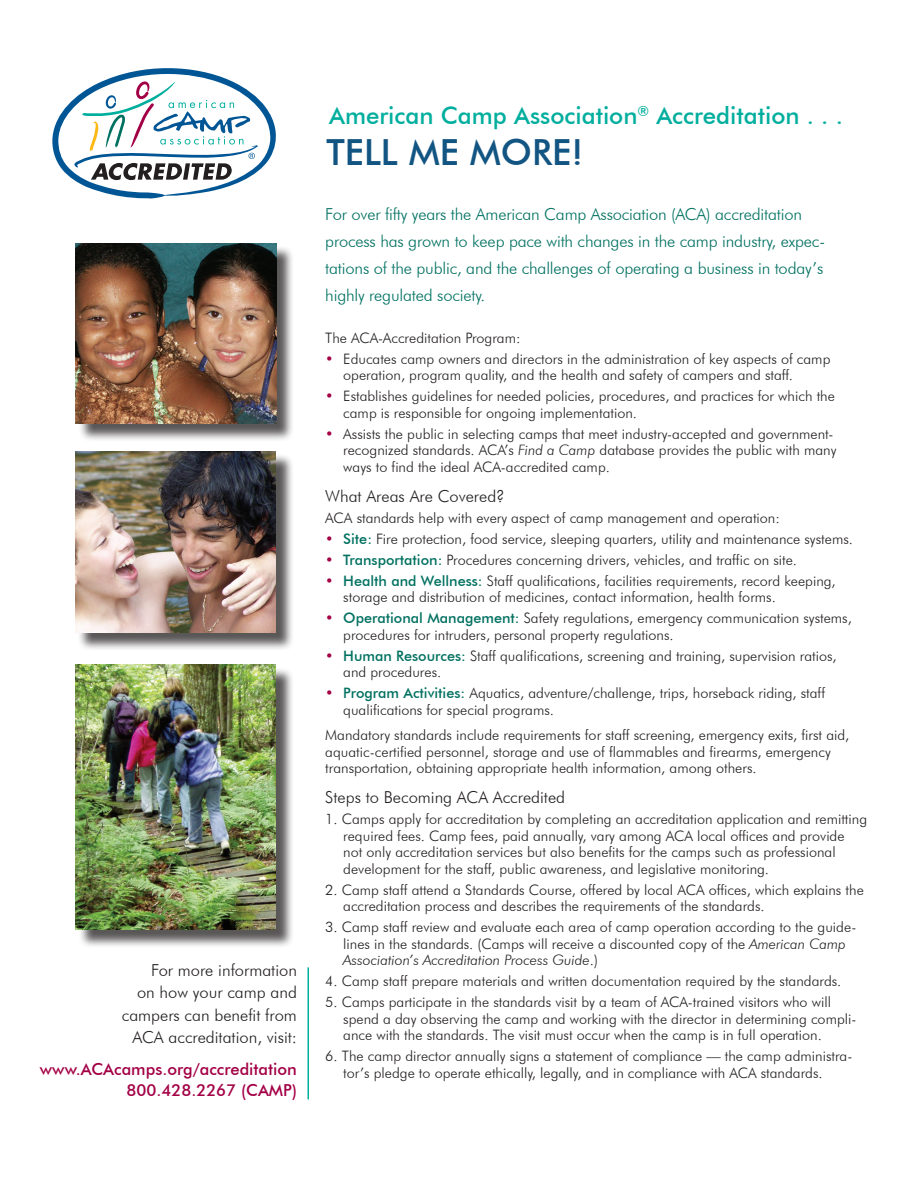
<style>
.page{position:relative;width:918px;height:1188px;background:#fff}
.page>*{position:absolute;margin:0;border:0;box-sizing:border-box;transform-origin:0 0}
.t1{font:500 36px "Futura BT";color:#125482}
.t2{font:500 24px "Futura BT";color:#00ae9e}
.t3{font:300 16.5px/27px "Futura BT";letter-spacing:-.01em;color:#007161}
.t4{font:300 16.5px/22.5px "Futura BT";color:#231f20;text-align:right}
.t5{font:500 16.5px/21px "Futura BT";color:#a30146;text-align:right}
.t6{font:300 14.4px/16.5px "Futura BT";color:#231f20}
.s1{color:#a30146}
.s2{font-style:italic}
.s3{font-weight:500;color:#007161}
</style>
<div class="page">
<svg style="left:52px;top:68px;width:224px;height:131px"></svg>
<hr style="left:308px;top:967px;width:1px;height:132px;background:#00ae9e">
<div style="left:78px;top:245px;width:223px;height:203px;background:#231f20;opacity:.75"></div>
<img style="left:76px;top:243px;width:200px;height:180px">
<div style="left:77px;top:454px;width:223px;height:203px;background:#231f20;opacity:.75"></div>
<img style="left:75px;top:451px;width:200px;height:181px">
<div style="left:78px;top:667px;width:223px;height:288px;background:#231f20;opacity:.75"></div>
<img style="left:76px;top:664px;width:200px;height:266px">
<p class="t4" style="left:122px;top:958px;width:177px">For more information<br>on how your camp and campers can benefit from<br>ACA accreditation, visit:</p>
<p class="t5" style="left:40px;top:1058px;width:259px">www.ACAcamps.org/accreditation<br>800.428.2267 (CAMP)</p>
<p class="t2" style="left:329px;top:101px;width:515px">American Camp Association<sup>®</sup> Accreditation . . .</p>
<p class="t1" style="left:327px;top:130px;width:258px">TELL ME MORE!</p>
<p class="t3" style="left:325px;top:200px;width:501px">For over fifty years the American Camp Association (ACA) accreditation process has grown to keep pace with changes in the camp industry, expec&shy;tations of the public, and the challenges of operating a business in today’s highly regulated society.</p>
<p class="t6" style="left:325px;top:329px;width:197px">The ACA-Accreditation Program:</p>
<p class="t6" style="left:343px;top:350px;width:489px;text-indent:-18px"><span class="s1">•</span> Educates camp owners and directors in the administration of key aspects of camp operation, program quality, and the health and safety of campers and staff.</p>
<p class="t6" style="left:343px;top:388px;width:493px;text-indent:-18px"><span class="s1">•</span> Establishes guidelines for needed policies, procedures, and practices for which the camp is responsible for ongoing implementation.</p>
<p class="t6" style="left:343px;top:425px;width:495px;text-indent:-18px"><span class="s1">•</span> Assists the public in selecting camps that meet industry-accepted and government&shy;recognized standards. ACA’s <span class="s2">Find a Camp</span> database provides the public with many ways to find the ideal ACA-accredited camp.</p>
<p class="t4" style="left:325px;top:484px;width:181px">What Areas Are Covered?</p>
<p class="t6" style="left:325px;top:509px;width:456px">ACA standards help with every aspect of camp management and operation:</p>
<p class="t6" style="left:325px;top:530px;width:529px"><span class="s1">•</span> <span class="s3">Site:</span> Fire protection, food service, sleeping quarters, utility and maintenance systems.</p>
<p class="t6" style="left:325px;top:551px;width:473px"><span class="s1">•</span> <span class="s3">Transportation:</span> Procedures concerning drivers, vehicles, and traffic on site.</p>
<p class="t6" style="left:343px;top:572px;width:494px;text-indent:-18px"><span class="s1">•</span> <span class="s3">Health and Wellness:</span> Staff qualifications, facilities requirements, record keeping, storage and distribution of medicines, contact information, health forms.</p>
<p class="t6" style="left:343px;top:610px;width:510px;text-indent:-18px"><span class="s1">•</span> <span class="s3">Operational Management:</span> Safety regulations, emergency communication systems, procedures for intruders, personal property regulations.</p>
<p class="t6" style="left:343px;top:647px;width:495px;text-indent:-18px"><span class="s1">•</span> <span class="s3">Human Resources:</span> Staff qualifications, screening and training, supervision ratios, and procedures.</p>
<p class="t6" style="left:343px;top:685px;width:483px;text-indent:-18px"><span class="s1">•</span> <span class="s3">Program Activities:</span> Aquatics, adventure/challenge, trips, horseback riding, staff qualifications for special programs.</p>
<p class="t6" style="left:325px;top:727px;width:526px">Mandatory standards include requirements for staff screening, emergency exits, first aid, aquatic-certified personnel, storage and use of flammables and firearms, emergency transportation, obtaining appropriate health information, among others.</p>
<p class="t4" style="left:325px;top:786px;width:241px">Steps to Becoming ACA Accredited</p>
<p class="t6" style="left:343px;top:811px;width:525px;text-indent:-18px">1. Camps apply for accreditation by completing an accreditation application and remitting required fees. Camp fees, paid annually, vary among ACA local offices and provide not only accreditation services but also benefits for the camps such as professional development for the staff, public awareness, and legislative monitoring.</p>
<p class="t6" style="left:343px;top:881px;width:522px;text-indent:-18px">2. Camp staff attend a Standards Course, offered by local ACA offices, which explains the accreditation process and describes the requirements of the standards.</p>
<p class="t6" style="left:343px;top:919px;width:515px;text-indent:-18px">3. Camp staff review and evaluate each area of camp operation according to the guide&shy;lines in the standards. (Camps will receive a discounted copy of the <span class="s2">American Camp<br>Association’s Accreditation Process Guide</span>.)</p>
<p class="t6" style="left:325px;top:973px;width:518px">4. Camp staff prepare materials and written documentation required by the standards.</p>
<p class="t6" style="left:343px;top:994px;width:515px;text-indent:-18px">5. Camps participate in the standards visit by a team of ACA-trained visitors who will spend a day observing the camp and working with the director in determining compli&shy;ance with the standards. The visit must occur when the camp is in full operation.</p>
<p class="t6" style="left:343px;top:1048px;width:511px;text-indent:-18px">6. The camp director annually signs a statement of compliance — the camp administra&shy;tor’s pledge to operate ethically, legally, and in compliance with ACA standards.</p>
</div>
